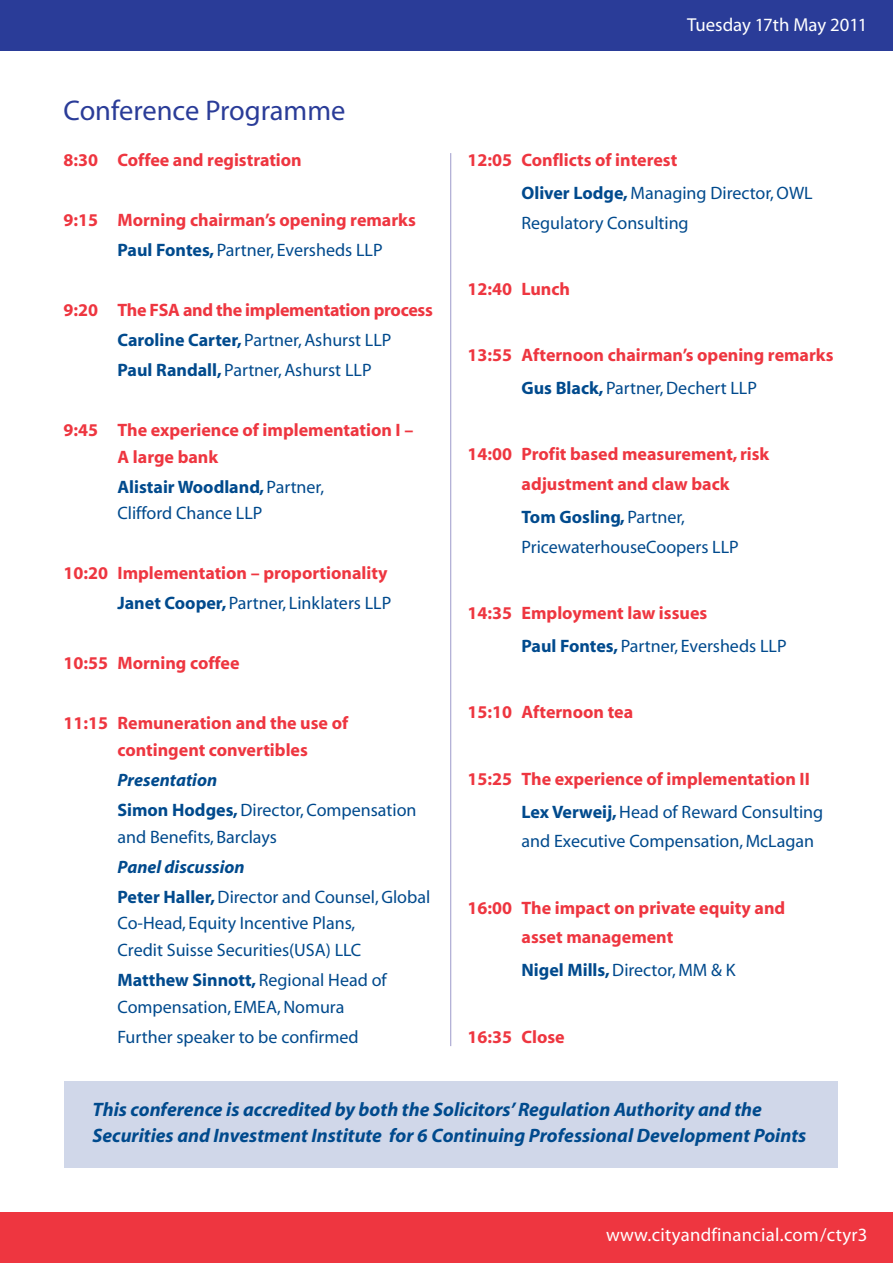
<style>
.page{position:relative;width:893px;height:1263px;background:#fff}
.page>*{position:absolute;margin:0;border:0;box-sizing:border-box;transform-origin:0 0}
.t1{font:28.5px "Myriad";color:#2a3c98}
.t2{font:italic 700 19.5px/25.5px "Myriad";color:#004a8d}
.t3{font:18.75px "Myriad";letter-spacing:.015em;color:#fff}
.t4{font:700 18px/30px "Myriad";color:#ee3640}
.t5{font:18px/26.5px "Myriad";color:#004a8d}
.s1{color:#004a8d}
.s2{font-weight:400;color:#004a8d}
.s3{font-weight:700}
.s4{font-weight:700;font-style:italic}
</style>
<div class="page">
<div style="left:64px;top:1081px;width:774px;height:87px;background:#d0d7e9"></div>
<div style="left:0;top:0;width:893px;height:51px;background:#2a3c98"></div>
<div style="left:0;top:1212px;width:893px;height:51px;background:#ee3640"></div>
<hr style="left:450px;top:153px;width:1px;height:893px;background:#9c9acb">
<h1 class="t1" style="left:64px;top:99px;width:283px">Conference Programme</h1>
<p class="t4" style="left:64px;top:146px;width:240px">8:30 Coffee and registration</p>
<p class="t4" style="left:118px;top:206px;width:300px;text-indent:-54px">9:15 Morning chairman’s opening remarks<br><span class="s1">Paul Fontes,</span> <span class="s2">Partner, Eversheds LLP</span></p>
<p class="t4" style="left:118px;top:296px;width:317px;text-indent:-54px">9:20 The FSA and the implementation process<br><span class="s1">Caroline Carter,</span> <span class="s2">Partner,Ashurst LLP<br></span><span class="s1">Paul Randall,</span> <span class="s2">Partner,Ashurst LLP</span></p>
<p class="t4" style="left:118px;top:418px;width:297px;line-height:26.5px;text-indent:-54px">9:45 The experience of implementation I –<br>A large bank</p>
<p class="t5" style="left:118px;top:475px;width:208px"><span class="s3">Alistair Woodland,</span> Partner,<br>Clifford Chance LLP</p>
<p class="t4" style="left:64px;top:560px;width:329px;text-align:right">10:20 Implementation – proportionality<br><span class="s1">Janet Cooper,</span> <span class="s2">Partner, Linklaters LLP</span></p>
<p class="t4" style="left:64px;top:650px;width:177px">10:55 Morning coffee</p>
<p class="t4" style="left:118px;top:712px;width:232px;line-height:26.5px;text-indent:-54px">11:15 Remuneration and the use of contingent convertibles</p>
<p class="t5" style="left:118px;top:766px;width:300px;line-height:30px"><span class="s4">Presentation<br></span><span class="s3">Simon Hodges,</span>Director,Compensation</p>
<p class="t5" style="left:118px;top:825px;width:161px">and Benefits, Barclays</p>
<p class="t5" style="left:118px;top:853px;width:314px;line-height:30px"><span class="s4">Panel discussion<br></span><span class="s3">Peter Haller,</span>Director and Counsel,Global</p>
<p class="t5" style="left:118px;top:911px;width:245px">Co-Head, Equity Incentive Plans,<br>Credit Suisse Securities(USA) LLC</p>
<p class="t5" style="left:118px;top:968px;width:271px"><span class="s3">Matthew Sinnott,</span> Regional Head of<br>Compensation, EMEA,Nomura</p>
<p class="t5" style="left:118px;top:1025px;width:243px">Further speaker to be confirmed</p>
<p class="t3" style="left:687px;top:18px;width:182px">Tuesday 17th May 2011</p>
<p class="t4" style="left:521px;top:145px;width:293px;line-height:33.2px;text-indent:-54px">12:05 Conflicts of interest<br><span class="s1">Oliver Lodge,</span> <span class="s2">Managing Director,OWL</span></p>
<p class="t5" style="left:521px;top:211px;width:169px">Regulatory Consulting</p>
<p class="t4" style="left:467px;top:275px;width:104px">12:40 Lunch</p>
<p class="t4" style="left:521px;top:340px;width:313px;line-height:33.2px;text-indent:-54px">13:55 Afternoon chairman’s opening remarks<br><span class="s1">Gus Black,</span> <span class="s2">Partner,Dechert LLP</span></p>
<p class="t4" style="left:521px;top:441px;width:249px;text-indent:-54px">14:00 Profit based measurement,risk adjustment and claw back</p>
<p class="t5" style="left:521px;top:504px;width:219px;line-height:29.7px"><span class="s3">Tom Gosling,</span> Partner,<br>PricewaterhouseCoopers LLP</p>
<p class="t4" style="left:521px;top:598px;width:267px;line-height:33.2px;text-indent:-54px">14:35 Employment law issues<br><span class="s1">Paul Fontes,</span> <span class="s2">Partner, Eversheds LLP</span></p>
<p class="t4" style="left:467px;top:699px;width:167px">15:10 Afternoon tea</p>
<p class="t4" style="left:521px;top:763px;width:303px;line-height:33.2px;text-indent:-54px">15:25 The experience of implementation II<br><span class="s1">Lex Verweij,</span><span class="s2">Head of Reward Consulting</span></p>
<p class="t5" style="left:521px;top:829px;width:294px">and Executive Compensation, McLagan</p>
<p class="t4" style="left:521px;top:894px;width:265px;text-indent:-54px">16:00 The impact on private equity and asset management</p>
<p class="t5" style="left:521px;top:958px;width:216px"><span class="s3">Nigel Mills,</span>Director, MM &amp; K</p>
<p class="t4" style="left:467px;top:1023px;width:99px">16:35 Close</p>
<p class="t2" style="left:92px;top:1099px;width:715px">This conference is accredited by both the Solicitors’Regulation Authority and the<br>Securities and Investment Institute for 6 Continuing Professional Development Points</p>
<p class="t3" style="left:606px;top:1228px;width:263px">www.cityandfinancial.com/ctyr3</p>
</div>
